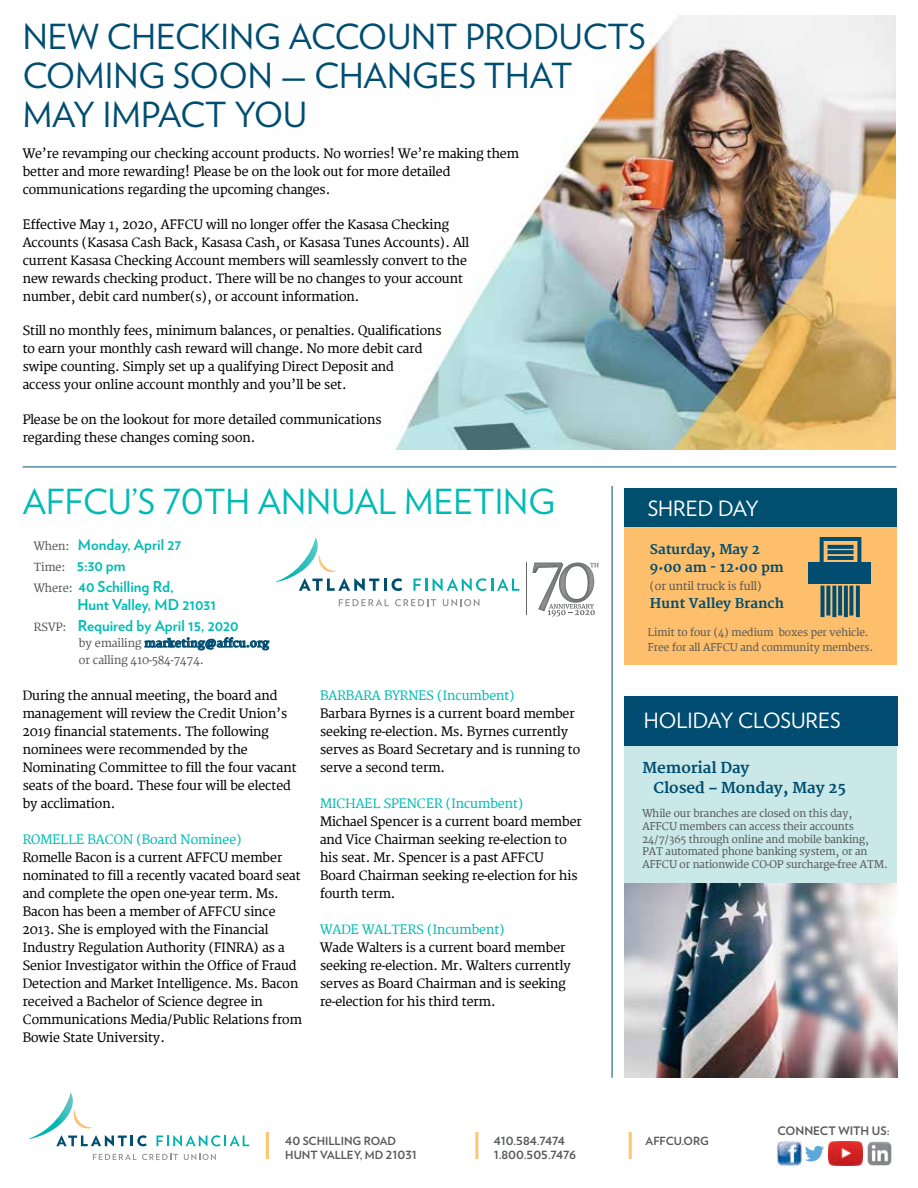
<style>
.page{position:relative;width:918px;height:1188px;background:#fff}
.page>*{position:absolute;margin:0;border:0;box-sizing:border-box;transform-origin:0 0}
.t1{font:34.5px/39px "Verlag";color:#004d71}
.t2{font:34.5px "Verlag";color:#00bbb4}
.t3{font:21px "Verlag";color:#fff}
.t4{font:700 15px/21px "Verlag";color:#00bbb4}
.t5{font:700 15px/19.5px "Merriweather";color:#004d71}
.t6{font:700 13.5px/18px "Merriweather";color:#004d71}
.t7{font:12.75px/18px "Merriweather";color:#000}
.t8{font:12.75px "Merriweather";color:#00bbb4}
.t9{font:700 11.7px "Verlag";color:#58595b}
.t10{font:11.25px/16.5px "Merriweather";color:#58595b}
.t11{font:700 11.25px/13.5px "Verlag";color:#58595b}
.t12{font:10.5px/12.8px "Merriweather";color:#58595b}
.s1{font-family:"Merriweather";font-weight:400;font-size:11.25px;color:#58595b}
.s2{font-weight:700;color:#004d71}
</style>
<div class="page">
<hr style="left:266px;top:1132px;width:3px;height:27px;background:#ffc56d">
<hr style="left:629px;top:1132px;width:3px;height:27px;background:#ffc56d">
<hr style="left:475px;top:1132px;width:3px;height:27px;background:#ffc56d">
<svg style="left:93px;top:1154px;width:85px;height:6px"></svg>
<svg style="left:184px;top:1154px;width:32px;height:6px"></svg>
<svg style="left:157px;top:1135px;width:92px;height:11px"></svg>
<svg style="left:29px;top:1093px;width:118px;height:53px"></svg>
<svg style="left:71px;top:1109px;width:21px;height:21px"></svg>
<img style="left:777px;top:1142px;width:25px;height:25px">
<svg style="left:805px;top:1146px;width:19px;height:16px"></svg>
<img style="left:867px;top:1142px;width:25px;height:24px">
<img style="left:828px;top:1141px;width:34px;height:24px">
<hr style="left:612px;top:486px;width:1px;height:592px;background:#004d71">
<svg style="left:339px;top:599px;width:50px;height:7px"></svg>
<svg style="left:395px;top:599px;width:41px;height:7px"></svg>
<svg style="left:443px;top:599px;width:36px;height:7px"></svg>
<svg style="left:413px;top:579px;width:14px;height:12px"></svg>
<svg style="left:433px;top:578px;width:86px;height:13px"></svg>
<svg style="left:276px;top:538px;width:126px;height:53px"></svg>
<svg style="left:532px;top:563px;width:67px;height:54px"></svg>
<hr style="left:526px;top:563px;width:1px;height:52px;background:#666">
<div style="left:624px;top:488px;width:272px;height:176px;background:#fdbf6c"></div>
<div style="left:624px;top:488px;width:272px;height:39px;background:#004f6e"></div>
<div style="left:809px;top:562px;width:62px;height:22px;background:#004d71"></div>
<div style="left:820px;top:537px;width:41px;height:36px;border:4px solid #004d71"></div>
<svg style="left:828px;top:545px;width:26px;height:4px"></svg>
<hr style="left:821px;top:586px;width:3px;height:31px;background:#004d71">
<svg style="left:832px;top:586px;width:4px;height:31px"></svg>
<svg style="left:844px;top:586px;width:4px;height:31px"></svg>
<svg style="left:856px;top:586px;width:4px;height:31px"></svg>
<svg style="left:849px;top:586px;width:4px;height:30px"></svg>
<svg style="left:838px;top:586px;width:4px;height:30px"></svg>
<svg style="left:826px;top:586px;width:4px;height:30px"></svg>
<svg style="left:828px;top:550px;width:26px;height:4px"></svg>
<hr style="left:828px;top:556px;width:26px;height:4px;background:#004d71">
<div style="left:624px;top:698px;width:273px;height:186px;background:#c9e8e7"></div>
<div style="left:624px;top:696px;width:273px;height:50px;background:#004d71"></div>
<img style="left:395px;top:16px;width:501px;height:433px">
<hr style="left:23px;top:467px;width:873px;height:1px;background:#004d71">
<img style="left:624px;top:883px;width:273px;height:195px">
<h1 class="t1" style="left:23px;top:16px;width:625px">NEW CHECKING ACCOUNT PRODUCTS<br>COMING SOON — CHANGES THAT<br>MAY IMPACT YOU</h1>
<p class="t7" style="left:23px;top:143px;width:498px">We’re revamping our checking account products. No worries! We’re making them better and more rewarding! Please be on the look out for more detailed communications regarding the upcoming changes.</p>
<p class="t7" style="left:23px;top:214px;width:448px">Effective May 1, 2020, AFFCU will no longer offer the Kasasa Checking Accounts (Kasasa Cash Back, Kasasa Cash, or Kasasa Tunes Accounts). All current Kasasa Checking Account members will seamlessly convert to the new rewards checking product. There will be no changes to your account number, debit card number(s), or account information.</p>
<p class="t7" style="left:23px;top:320px;width:420px">Still no monthly fees, minimum balances, or penalties. Qualifications to earn your monthly cash reward will change. No more debit card swipe counting. Simply set up a qualifying Direct Deposit and<br>access your online account monthly and you’ll be set.</p>
<p class="t7" style="left:23px;top:409px;width:360px">Please be on the lookout for more detailed communications regarding these changes coming soon.</p>
<h1 class="t2" style="left:23px;top:475px;width:534px">AFFCU’S 70TH ANNUAL MEETING</h1>
<p class="t4" style="left:34px;top:533px;width:149px"><span class="s1">When:</span> Monday, April 27<br><span class="s1">Time:</span> 5:30 pm<br><span class="s1">Where:</span> 40 Schilling Rd,</p>
<p class="t4" style="left:34px;top:593px;width:206px;text-indent:44px">Hunt Valley, MD 21031<br><span class="s1">RSVP:</span> Required by April 15, 2020</p>
<p class="t10" style="left:79px;top:634px;width:192px">by emailing <span class="s2">marketing@affcu.org </span>or calling 410-584-7474.</p>
<p class="t7" style="left:23px;top:685px;width:275px">During the annual meeting, the board and management will review the Credit Union’s 2019 financial statements. The following nominees were recommended by the Nominating Committee to fill the four vacant seats of the board. These four will be elected by acclimation.</p>
<p class="t8" style="left:23px;top:829px;width:221px">ROMELLE BACON (Board Nominee)</p>
<p class="t7" style="left:23px;top:847px;width:281px">Romelle Bacon is a current AFFCU member nominated to fill a recently vacated board seat and complete the open one-year term. Ms.<br>Bacon has been a member of AFFCU since 2013. She is employed with the Financial Industry Regulation Authority (FINRA) as a Senior Investigator within the Office of Fraud Detection and Market Intelligence. Ms. Bacon received a Bachelor of Science degree in Communications Media/Public Relations from Bowie State University.</p>
<p class="t8" style="left:320px;top:685px;width:196px">BARBARA BYRNES (Incumbent)</p>
<p class="t7" style="left:320px;top:703px;width:262px">Barbara Byrnes is a current board member seeking re-election. Ms. Byrnes currently serves as Board Secretary and is running to serve a second term.</p>
<p class="t8" style="left:320px;top:793px;width:205px">MICHAEL SPENCER (Incumbent)</p>
<p class="t7" style="left:320px;top:811px;width:263px">Michael Spencer is a current board member and Vice Chairman seeking re-election to his seat. Mr. Spencer is a past AFFCU Board Chairman seeking re-election for his fourth term.</p>
<p class="t8" style="left:320px;top:919px;width:186px">WADE WALTERS (Incumbent)</p>
<p class="t7" style="left:320px;top:937px;width:252px">Wade Walters is a current board member seeking re-election. Mr. Walters currently serves as Board Chairman and is seeking re-election for his third term.</p>
<h2 class="t3" style="left:648px;top:492px;width:113px">SHRED DAY</h2>
<p class="t6" style="left:650px;top:540px;width:135px">Saturday, May 2<br>9:00 am - 12:00 pm</p>
<p class="t10" style="left:650px;top:577px;width:114px">(or until truck is full)</p>
<p class="t6" style="left:650px;top:594px;width:135px">Hunt Valley Branch</p>
<p class="t12" style="left:648px;top:624px;width:227px;line-height:15px">Limit to four (4) medium boxes per vehicle.<br>Free for all AFFCU and community members.</p>
<h2 class="t3" style="left:644px;top:705px;width:198px">HOLIDAY CLOSURES</h2>
<p class="t5" style="left:654px;top:758px;width:194px;text-indent:-11px">Memorial Day<br>Closed – Monday, May 25</p>
<p class="t12" style="left:642px;top:806px;width:247px">While our branches are closed on this day, AFFCU members can access their accounts 24/7/365 through online and mobile banking, PAT automated phone banking system, or an AFFCU or nationwide CO-OP surcharge-free ATM.</p>
<p class="t11" style="left:285px;top:1134px;width:133px">40 SCHILLING ROAD<br>HUNT VALLEY, MD 21031</p>
<p class="t11" style="left:494px;top:1134px;width:84px">410.584.7474<br>1.800.505.7476</p>
<p class="t11" style="left:646px;top:1134px;width:65px">AFFCU.ORG</p>
<p class="t9" style="left:777px;top:1121px;width:114px">CONNECT WITH US:</p>
</div>
